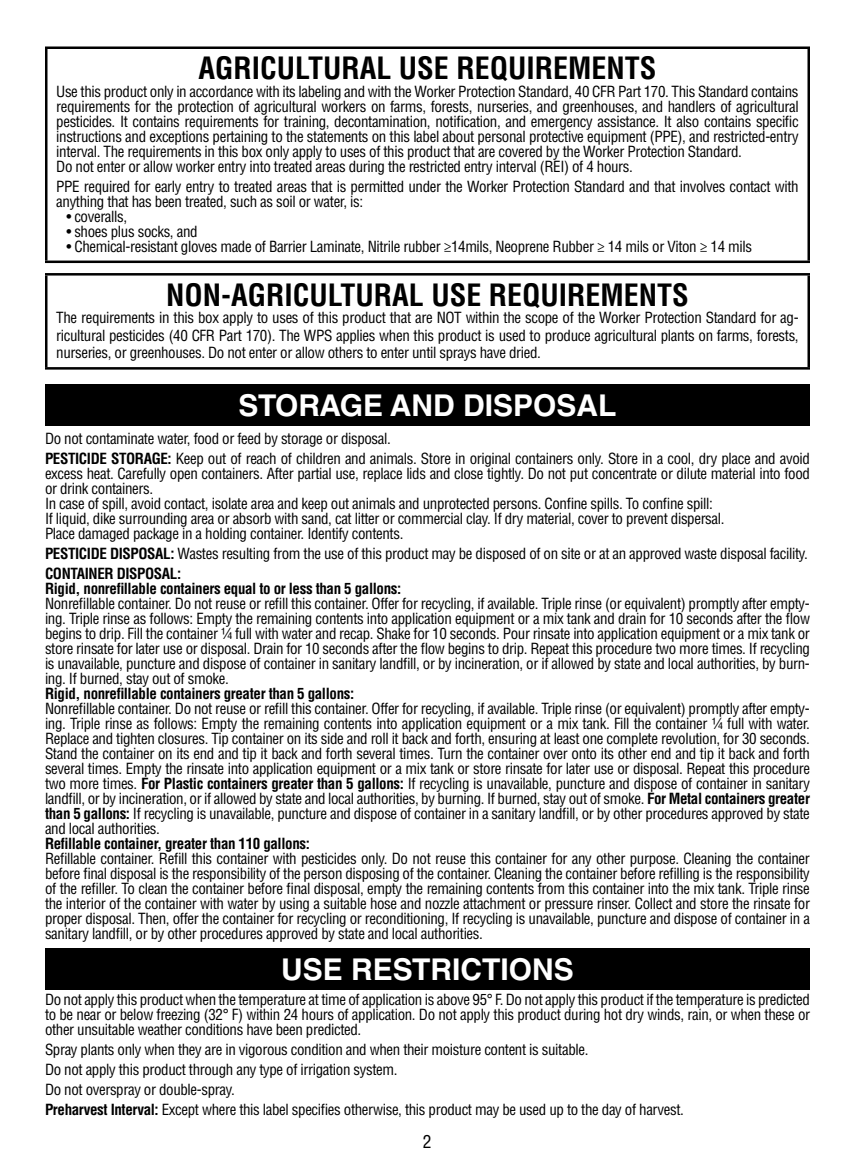
<style>
.page{position:relative;width:855px;height:1170px;background:#fff}
.page>*{position:absolute;margin:0;border:0;box-sizing:border-box;transform-origin:0 0}
.t1{font:700 condensed 30px "Helvetica LT Std";color:#000}
.t2{font:700 30px "Helvetica LT Std";color:#fff}
.t3{font:condensed 17.5px "Helvetica LT Std";color:#000}
.t4{font:condensed 15px/15px "Helvetica LT Std";letter-spacing:-.025em;color:#000}
.t5{font:700 condensed 15px "Helvetica LT Std";letter-spacing:-.025em;color:#000}
.s1{font-weight:700}
</style>
<div class="page">
<hr style="left:45px;top:47px;width:765px;height:2px;background:#000">
<hr style="left:45px;top:49px;width:3px;height:212px;background:#000">
<hr style="left:808px;top:49px;width:2px;height:212px;background:#000">
<hr style="left:45px;top:261px;width:765px;height:2px;background:#000">
<hr style="left:45px;top:273px;width:765px;height:3px;background:#000">
<hr style="left:45px;top:276px;width:3px;height:91px;background:#000">
<hr style="left:808px;top:276px;width:2px;height:91px;background:#000">
<hr style="left:45px;top:367px;width:765px;height:3px;background:#000">
<div style="left:45px;top:385px;width:765px;height:41px;background:#000"></div>
<div style="left:45px;top:949px;width:765px;height:41px;background:#000"></div>
<h1 class="t1" style="left:199px;top:50px;width:459px">AGRICULTURAL USE REQUIREMENTS</h1>
<p class="t4" style="left:56px;top:84px;width:744px">Use this product only in accordance with its labeling and with the Worker Protection Standard, 40 CFR Part 170. This Standard contains requirements for the protection of agricultural workers on farms, forests, nurseries, and greenhouses, and handlers of agricultural pesticides. It contains requirements for training, decontamination, notification, and emergency assistance. It also contains specific instructions and exceptions pertaining to the statements on this label about personal protective equipment (PPE), and restricted-entry interval. The requirements in this box only apply to uses of this product that are covered by the Worker Protection Standard.<br>Do not enter or allow worker entry into treated areas during the restricted entry interval (REI) of 4 hours.</p>
<p class="t4" style="left:56px;top:179px;width:744px">PPE required for early entry to treated areas that is permitted under the Worker Protection Standard and that involves contact with anything that has been treated, such as soil or water, is:</p>
<p class="t4" style="left:66px;top:209px;width:62px">• coveralls,</p>
<p class="t4" style="left:66px;top:224px;width:133px">• shoes plus socks, and</p>
<p class="t4" style="left:66px;top:239px;width:687px">• Chemical-resistant gloves made of Barrier Laminate, Nitrile rubber ≥14mils, Neoprene Rubber ≥ 14 mils or Viton ≥ 14 mils</p>
<h1 class="t1" style="left:166px;top:276px;width:524px">NON-AGRICULTURAL USE REQUIREMENTS</h1>
<p class="t4" style="left:56px;top:309px;width:744px;line-height:17.5px;text-align:justify">The requirements in this box apply to uses of this product that are NOT within the scope of the Worker Protection Standard for ag&shy;ricultural pesticides (40 CFR Part 170). The WPS applies when this product is used to produce agricultural plants on farms, forests, nurseries, or greenhouses. Do not enter or allow others to enter until sprays have dried.</p>
<h1 class="t2" style="left:239px;top:387px;width:379px">STORAGE AND DISPOSAL</h1>
<p class="t4" style="left:45px;top:428px;width:766px;line-height:20px">Do not contaminate water, food or feed by storage or disposal.<br><span class="s1">PESTICIDE STORAGE:</span> Keep out of reach of children and animals. Store in original containers only. Store in a cool, dry place and avoid</p>
<p class="t4" style="left:45px;top:466px;width:766px">excess heat. Carefully open containers. After partial use, replace lids and close tightly. Do not put concentrate or dilute material into food or drink containers.<br>In case of spill, avoid contact, isolate area and keep out animals and unprotected persons. Confine spills. To confine spill:<br>If liquid, dike surrounding area or absorb with sand, cat litter or commercial clay. If dry material, cover to prevent dispersal.<br>Place damaged package in a holding container. Identify contents.</p>
<p class="t4" style="left:45px;top:543px;width:765px;line-height:20px"><span class="s1">PESTICIDE DISPOSAL:</span> Wastes resulting from the use of this product may be disposed of on site or at an approved waste disposal facility.<br><span class="s1">CONTAINER DISPOSAL:</span></p>
<p class="t5" style="left:45px;top:579px;width:358px">Rigid, nonrefillable containers equal to or less than 5 gallons:</p>
<p class="t4" style="left:45px;top:596px;width:767px;text-align:justify">Nonrefillable container. Do not reuse or refill this container. Offer for recycling, if available. Triple rinse (or equivalent) promptly after empty&shy;ing. Triple rinse as follows: Empty the remaining contents into application equipment or a mix tank and drain for 10 seconds after the flow begins to drip. Fill the container ¼ full with water and recap. Shake for 10 seconds. Pour rinsate into application equipment or a mix tank or store rinsate for later use or disposal. Drain for 10 seconds after the flow begins to drip. Repeat this procedure two more times. If recycling is unavailable, puncture and dispose of container in sanitary landfill, or by incineration, or if allowed by state and local authorities, by burn&shy;ing. If burned, stay out of smoke.</p>
<p class="t5" style="left:45px;top:684px;width:311px">Rigid, nonrefillable containers greater than 5 gallons:</p>
<p class="t4" style="left:45px;top:701px;width:767px;text-align:justify">Nonrefillable container. Do not reuse or refill this container. Offer for recycling, if available. Triple rinse (or equivalent) promptly after empty&shy;ing. Triple rinse as follows: Empty the remaining contents into application equipment or a mix tank. Fill the container ¼ full with water.<br>Replace and tighten closures. Tip container on its side and roll it back and forth, ensuring at least one complete revolution, for 30 seconds.<br>Stand the container on its end and tip it back and forth several times. Turn the container over onto its other end and tip it back and forth several times. Empty the rinsate into application equipment or a mix tank or store rinsate for later use or disposal. Repeat this procedure two more times. <span class="s1">For Plastic containers greater than 5 gallons:</span> If recycling is unavailable, puncture and dispose of container in sanitary landfill, or by incineration, or if allowed by state and local authorities, by burning. If burned, stay out of smoke. <span class="s1">For Metal containers greater than 5 gallons:</span> If recycling is unavailable, puncture and dispose of container in a sanitary landfill, or by other procedures approved by state and local authorities.</p>
<p class="t5" style="left:45px;top:834px;width:266px">Refillable container, greater than 110 gallons:</p>
<p class="t4" style="left:45px;top:851px;width:767px;text-align:justify">Refillable container. Refill this container with pesticides only. Do not reuse this container for any other purpose. Cleaning the container before final disposal is the responsibility of the person disposing of the container. Cleaning the container before refilling is the responsibility of the refiller. To clean the container before final disposal, empty the remaining contents from this container into the mix tank. Triple rinse the interior of the container with water by using a suitable hose and nozzle attachment or pressure rinser. Collect and store the rinsate for proper disposal. Then, offer the container for recycling or reconditioning, If recycling is unavailable, puncture and dispose of container in a sanitary landfill, or by other procedures approved by state and local authorities.</p>
<h1 class="t2" style="left:281px;top:951px;width:294px">USE RESTRICTIONS</h1>
<p class="t4" style="left:45px;top:992px;width:767px;text-align:justify">Do not apply this product when the temperature at time of application is above 95° F. Do not apply this product if the temperature is predicted to be near or below freezing (32° F) within 24 hours of application. Do not apply this product during hot dry winds, rain, or when these or other unsuitable weather conditions have been predicted.</p>
<p class="t4" style="left:45px;top:1040px;width:640px;line-height:20px">Spray plants only when they are in vigorous condition and when their moisture content is suitable.<br>Do not apply this product through any type of irrigation system.<br>Do not overspray or double-spray.<br><span class="s1">Preharvest Interval:</span> Except where this label specifies otherwise, this product may be used up to the day of harvest.</p>
<p class="t3" style="left:423px;top:1130px;width:10px">2</p>
</div>
